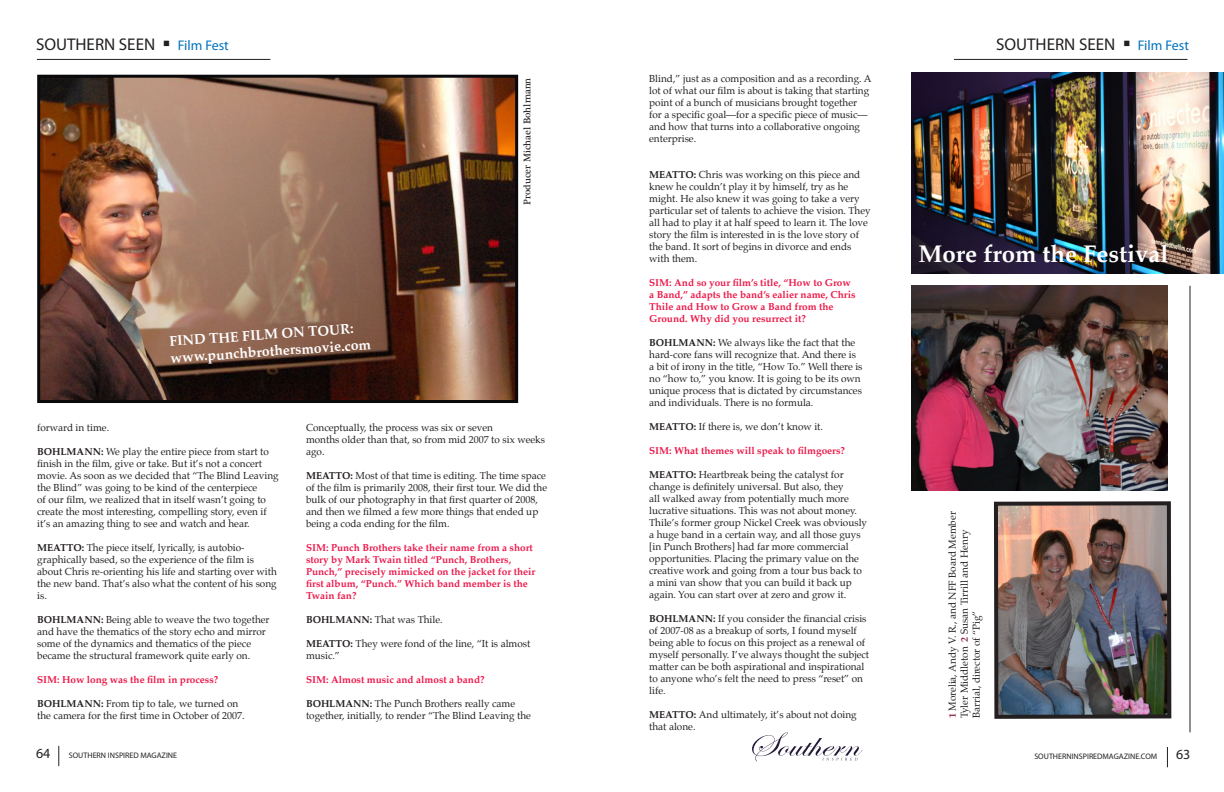
<style>
.page{position:relative;width:1224px;height:792px;background:#fff}
.page>*{position:absolute;margin:0;border:0;box-sizing:border-box;transform-origin:0 0}
.t1{font:700 24px "Palatino";color:#fff}
.t2{font:17px "Myriad Pro";color:#231f20}
.t3{font:700 14px/16.8px "Palatino";color:#fff}
.t4{font:14px "Myriad Pro";color:#0073bd}
.t5{font:14px "Myriad Pro";color:#231f20}
.t6{font:10px/12px "Palatino";color:#231f20}
.t7{font:700 10px/12px "Palatino";color:#ed1848}
.t8{font:700 10px/12px "Palatino";color:#ed194c}
.t9{font:700 10px "Palatino";color:#f0164a}
.t10{font:10px "Plantagenet Cherokee";color:#231f20}
.t11{font:8px "Myriad Pro";color:#231f20}
.s1{font-weight:700}
.s2{font-weight:700;color:#902d52}
</style>
<div class="page">
<svg style="left:58px;top:746px;width:1px;height:20px"></svg>
<hr style="left:954px;top:59px;width:234px;height:1px;background:#231f20">
<hr style="left:37px;top:59px;width:233px;height:1px;background:#231f20">
<img style="left:41px;top:79px;width:473px;height:320px">
<div style="left:37px;top:75px;width:481px;height:328px;border:3px solid #09080b"></div>
<svg style="left:752px;top:732px;width:111px;height:29px"></svg>
<img style="left:912px;top:73px;width:312px;height:200px">
<img style="left:912px;top:285px;width:256px;height:206px">
<img style="left:993px;top:501px;width:179px;height:218px">
<hr style="left:1190px;top:286px;width:1px;height:446px;background:#231f20">
<svg style="left:1167px;top:747px;width:1px;height:20px"></svg>
<p class="t2" style="left:36px;top:34px;width:121px">SOUTHERN SEEN</p>
<p class="t4" style="left:178px;top:37px;width:53px">Film Fest</p>
<p class="t2" style="left:996px;top:34px;width:121px">SOUTHERN SEEN</p>
<p class="t4" style="left:1138px;top:37px;width:53px">Film Fest</p>
<p class="t3" style="left:169px;top:332px;width:202px;rotate:-4deg">FIND THE FILM ON TOUR: www.punchbrothersmovie.com</p>
<p class="t10" style="left:521px;top:204px;width:128px;rotate:-90deg">Producer Michael Bohlmann</p>
<p class="t6" style="left:37px;top:422px;width:73px">forward in time.</p>
<p class="t6" style="left:37px;top:446px;width:243px"><span class="s1">BOHLMANN:</span> We play the entire piece from start to finish in the film, give or take. But it’s not a concert movie. As soon as we decided that “The Blind Leaving the Blind” was going to be kind of the centerpiece<br>of our film, we realized that in itself wasn’t going to create the most interesting, compelling story, even if it’s an amazing thing to see and watch and hear.</p>
<p class="t6" style="left:37px;top:542px;width:241px"><span class="s1">MEATTO:</span> The piece itself, lyrically, is autobio&shy;graphically based, so the experience of the film is about Chris re-orienting his life and starting over with the new band. That’s also what the content of his song is.</p>
<p class="t6" style="left:37px;top:614px;width:234px"><span class="s1">BOHLMANN:</span> Being able to weave the two together and have the thematics of the story echo and mirror some of the dynamics and thematics of the piece became the structural framework quite early on.</p>
<p class="t7" style="left:37px;top:674px;width:183px">SIM: How long was the film in process?</p>
<p class="t6" style="left:37px;top:698px;width:209px"><span class="s1">BOHLMANN:</span> From tip to tale, we turned on the camera for the first time in October of 2007.</p>
<p class="t5" style="left:36px;top:744px;width:16px">64</p>
<p class="t11" style="left:69px;top:750px;width:110px">SOUTHERN INSPIRED MAGAZINE</p>
<p class="t6" style="left:306px;top:422px;width:189px">Conceptually, the process was six or seven</p>
<p class="t6" style="left:306px;top:434px;width:241px">months older than that, so from mid 2007 to six weeks ago.</p>
<p class="t6" style="left:306px;top:470px;width:243px"><span class="s1">MEATTO:</span> Most of that time is editing. The time space of the film is primarily 2008, their first tour. We did the bulk of our photography in that first quarter of 2008, and then we filmed a few more things that ended up being a coda ending for the film.</p>
<p class="t8" style="left:306px;top:542px;width:231px">SIM: Punch Brothers take their name from a short story by Mark Twain titled “Punch, Brothers, Punch,” precisely mimicked on the jacket for their first album, “Punch.” Which band member is the Twain fan?</p>
<p class="t6" style="left:306px;top:614px;width:138px"><span class="s1">BOHLMANN:</span> That was Thile.</p>
<p class="t6" style="left:306px;top:638px;width:226px"><span class="s1">MEATTO:</span> They were fond of the line, “It is almost music.”</p>
<p class="t9" style="left:306px;top:671px;width:180px">SIM: Almost music and almost a band?</p>
<p class="t6" style="left:306px;top:698px;width:227px"><span class="s1">BOHLMANN:</span> The Punch Brothers really came together, initially, to render “The Blind Leaving the</p>
<p class="t6" style="left:649px;top:72px;width:224px">Blind,” just as a composition and as a recording. A lot of what our film is about is taking that starting point of a bunch of musicians brought together for a specific goal—for a specific piece of music— and how that turns into a collaborative ongoing enterprise.</p>
<p class="t6" style="left:649px;top:168px;width:223px"><span class="s1">MEATTO:</span> Chris was working on this piece and knew he couldn’t play it by himself, try as he might. He also knew it was going to take a very particular set of talents to achieve the vision. They all had to play it at half speed to learn it. The love story the film is interested in is the love story of the band. It sort of begins in divorce and ends with them.</p>
<p class="t7" style="left:649px;top:276px;width:208px">SIM: And so your film’s title, “How to Grow a Band,” adapts the band’s ealier name, Chris Thile and How to Grow a Band from the Ground. Why did you resurrect it?</p>
<p class="t6" style="left:649px;top:336px;width:215px"><span class="s1">BOHLMANN:</span> We always like the fact that the hard-core fans will recognize that. And there is a bit of irony in the title, “How To.” Well there is no “how to,” you know. It is going to be its own unique process that is dictated by circumstances and individuals. There is no formula.</p>
<p class="t6" style="left:649px;top:420px;width:175px"><span class="s1">MEATTO:</span> If there is, we don’t know it.</p>
<p class="t7" style="left:649px;top:444px;width:197px">SIM: What themes will speak to filmgoers?</p>
<p class="t6" style="left:649px;top:468px;width:219px"><span class="s1">MEATTO:</span> Heartbreak being the catalyst for change is definitely universal. But also, they<br>all walked away from potentially much more lucrative situations. This was not about money.<br>Thile’s former group Nickel Creek was obviously a huge band in a certain way, and all those guys [in Punch Brothers] had far more commercial opportunities. Placing the primary value on the creative work and going from a tour bus back to a mini van show that you can build it back up again. You can start over at zero and grow it.</p>
<p class="t6" style="left:649px;top:612px;width:222px"><span class="s1">BOHLMANN:</span> If you consider the financial crisis of 2007-08 as a breakup of sorts, I found myself being able to focus on this project as a renewal of myself personally. I’ve always thought the subject matter can be both aspirational and inspirational to anyone who’s felt the need to press “reset” on life.</p>
<p class="t6" style="left:649px;top:708px;width:209px"><span class="s1">MEATTO:</span> And ultimately, it’s about not doing that alone.</p>
<p class="t1" style="left:918px;top:234px;width:252px">More from the Festival</p>
<p class="t6" style="left:946px;top:718px;width:208px;rotate:-90deg"><span class="s2">1</span> Morelia, Andy V. R., and NFF Board Member<br>Tyler Middleton <span class="s2">2</span> Susan Tirrill and Henry<br>Barrial, director of “Pig”</p>
<p class="t11" style="left:1034px;top:751px;width:124px">SOUTHERNINSPIREDMAGAZINE.COM</p>
<p class="t5" style="left:1176px;top:745px;width:16px">63</p>
</div>
